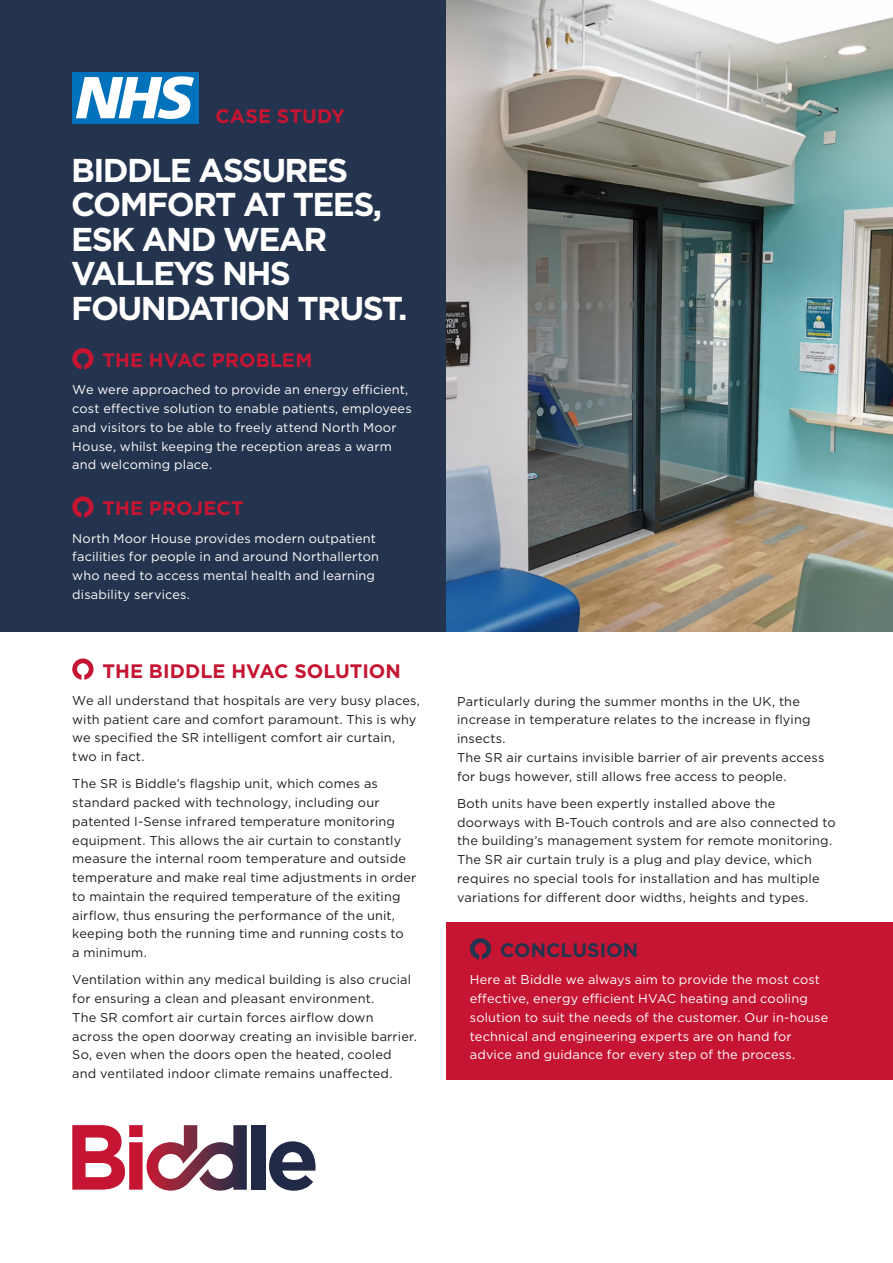
<style>
.page{position:relative;width:893px;height:1263px;background:#fff}
.page>*{position:absolute;margin:0;border:0;box-sizing:border-box;transform-origin:0 0}
.t1{font:700 33px/34.5px "Gotham";letter-spacing:-.05em;color:#fff}
.t2{font:700 19.5px "Gotham";color:#c51532}
.t3{font:700 19.5px "Gotham";letter-spacing:.005em;color:#25344e}
.t4{font:12.75px/18.8px "Gotham";letter-spacing:.015em;color:#1d1d1b}
.t5{font:12.75px/18.8px "Gotham";letter-spacing:.015em;color:#fff}
</style>
<div class="page">
<div style="left:446px;top:923px;width:447px;height:157px;background:#c51532"></div>
<div style="left:0;top:0;width:446px;height:631px;background:#25344e"></div>
<div style="left:252px;top:1125px;width:13px;height:64px;background:#202945"></div>
<svg style="left:269px;top:1141px;width:47px;height:50px"></svg>
<svg style="left:72px;top:1125px;width:175px;height:65px"></svg>
<svg style="left:72px;top:348px;width:22px;height:21px"></svg>
<svg style="left:72px;top:496px;width:22px;height:22px"></svg>
<svg style="left:72px;top:658px;width:22px;height:22px"></svg>
<img style="left:446px;top:0;width:447px;height:631px">
<div style="left:72px;top:72px;width:127px;height:51px;background:#0072bb"></div>
<svg style="left:76px;top:76px;width:118px;height:43px"></svg>
<svg style="left:470px;top:938px;width:21px;height:21px"></svg>
<h2 class="t2" style="left:216px;top:103px;width:131px">CASE STUDY</h2>
<h1 class="t1" style="left:71px;top:152px;width:338px">BIDDLE ASSURES<br>COMFORT AT TEES,<br>ESK AND WEAR<br>VALLEYS NHS<br>FOUNDATION TRUST.</h1>
<h2 class="t2" style="left:103px;top:347px;width:211px">THE HVAC PROBLEM</h2>
<p class="t5" style="left:72px;top:380px;width:341px">We were approached to provide an energy efficient, cost effective solution to enable patients, employees and visitors to be able to freely attend North Moor House, whilst keeping the reception areas a warm and welcoming place.</p>
<h2 class="t2" style="left:103px;top:496px;width:143px">THE PROJECT</h2>
<p class="t5" style="left:72px;top:528px;width:308px">North Moor House provides modern outpatient facilities for people in and around Northallerton who need to access mental health and learning disability services.</p>
<h2 class="t2" style="left:103px;top:658px;width:300px">THE BIDDLE HVAC SOLUTION</h2>
<p class="t4" style="left:72px;top:691px;width:349px">We all understand that hospitals are very busy places, with patient care and comfort paramount. This is why we specified the SR intelligent comfort air curtain, two in fact.</p>
<p class="t4" style="left:72px;top:774px;width:346px">The SR is Biddle’s flagship unit, which comes as standard packed with technology, including our patented I-Sense infrared temperature monitoring equipment. This allows the air curtain to constantly measure the internal room temperature and outside temperature and make real time adjustments in order to maintain the required temperature of the exiting airflow, thus ensuring the performance of the unit, keeping both the running time and running costs to<br>a minimum.</p>
<p class="t4" style="left:72px;top:970px;width:346px">Ventilation within any medical building is also crucial for ensuring a clean and pleasant environment.<br>The SR comfort air curtain forces airflow down across the open doorway creating an invisible barrier.<br>So, even when the doors open the heated, cooled and ventilated indoor climate remains unaffected.</p>
<p class="t4" style="left:457px;top:691px;width:369px">Particularly during the summer months in the UK, the increase in temperature relates to the increase in flying insects.<br>The SR air curtains invisible barrier of air prevents access for bugs however, still allows free access to people.</p>
<p class="t4" style="left:457px;top:794px;width:380px">Both units have been expertly installed above the doorways with B-Touch controls and are also connected to the building’s management system for remote monitoring.<br>The SR air curtain truly is a plug and play device, which requires no special tools for installation and has multiple variations for different door widths, heights and types.</p>
<h2 class="t3" style="left:500px;top:937px;width:140px">CONCLUSION</h2>
<p class="t5" style="left:470px;top:970px;width:360px">Here at Biddle we always aim to provide the most cost effective, energy efficient HVAC heating and cooling solution to suit the needs of the customer. Our in-house technical and engineering experts are on hand for advice and guidance for every step of the process.</p>
</div>
